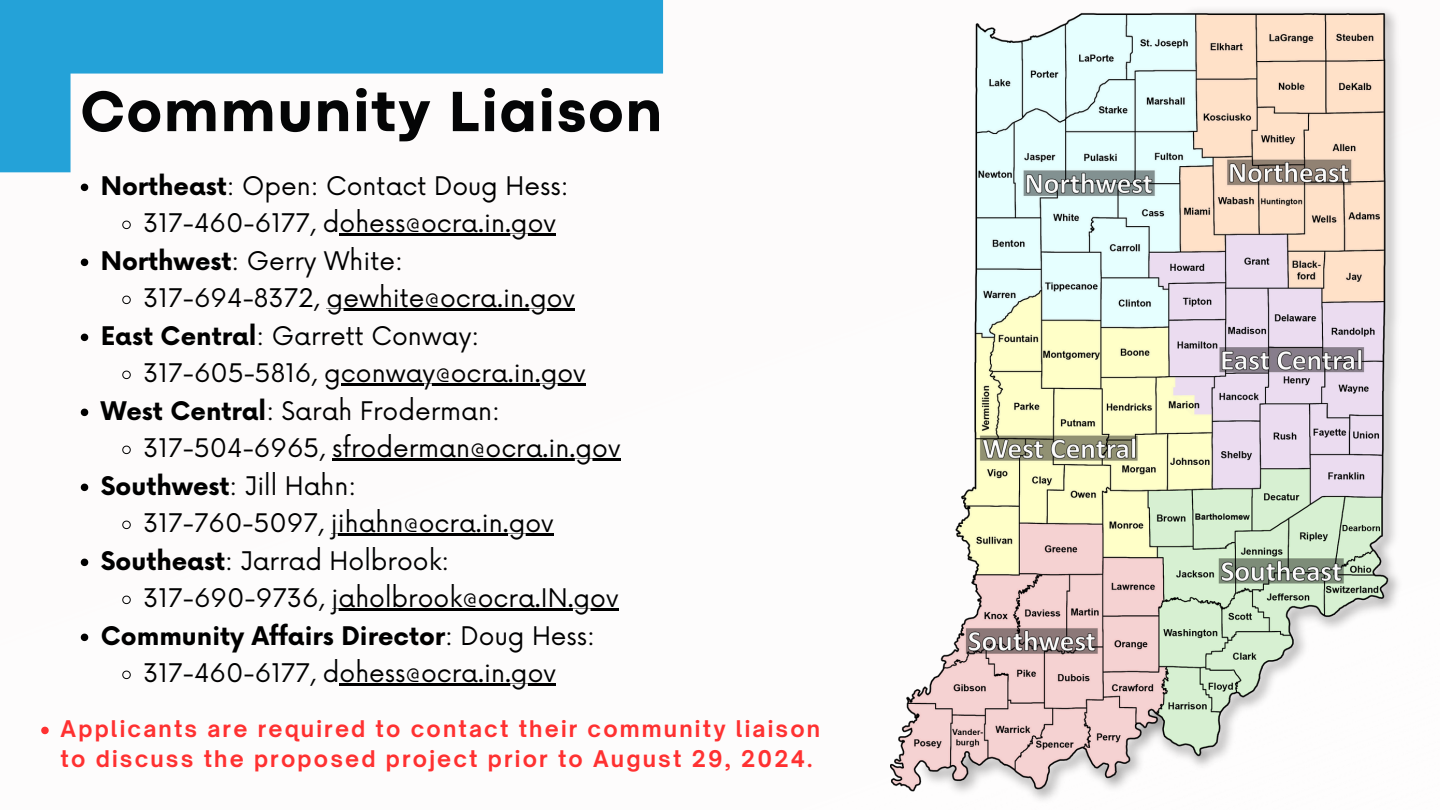
<style>
.page{position:relative;width:1440px;height:810px;background:#fff}
.page>*{position:absolute;margin:0;border:0;box-sizing:border-box;transform-origin:0 0}
.t1{font:800 59.2px "Codec Pro";letter-spacing:.035em;color:#040506}
.t2{font:25px "Now";color:#000}
.t3{font:700 25px "Now";color:#000}
.t4{font:700 22px/30px "Open Sauce One";letter-spacing:.1em;color:#ff3131}
.s1{font-weight:700}
.s2{font-weight:400}
</style>
<div class="page">
<svg style="left:0;top:0;width:663px;height:172px"></svg>
<img style="left:890px;top:9px;width:509px;height:792px">
<svg style="left:81px;top:184px;width:7px;height:7px"></svg>
<svg style="left:122px;top:220px;width:9px;height:9px"></svg>
<hr style="left:340px;top:234px;width:216px;height:2px;background:#000">
<svg style="left:81px;top:259px;width:7px;height:7px"></svg>
<svg style="left:122px;top:295px;width:9px;height:9px"></svg>
<hr style="left:327px;top:309px;width:248px;height:2px;background:#000">
<svg style="left:81px;top:334px;width:7px;height:7px"></svg>
<svg style="left:122px;top:370px;width:9px;height:9px"></svg>
<hr style="left:341px;top:384px;width:245px;height:2px;background:#000">
<svg style="left:81px;top:409px;width:7px;height:7px"></svg>
<svg style="left:122px;top:445px;width:9px;height:9px"></svg>
<hr style="left:332px;top:459px;width:289px;height:2px;background:#000">
<svg style="left:81px;top:484px;width:7px;height:7px"></svg>
<svg style="left:122px;top:520px;width:9px;height:9px"></svg>
<hr style="left:331px;top:534px;width:223px;height:2px;background:#000">
<svg style="left:81px;top:559px;width:7px;height:7px"></svg>
<svg style="left:122px;top:595px;width:9px;height:9px"></svg>
<hr style="left:332px;top:609px;width:287px;height:2px;background:#000">
<svg style="left:81px;top:634px;width:7px;height:7px"></svg>
<svg style="left:122px;top:670px;width:9px;height:9px"></svg>
<hr style="left:340px;top:684px;width:216px;height:2px;background:#000">
<svg style="left:41px;top:727px;width:8px;height:7px"></svg>
<p class="t1" style="left:81px;top:90px;width:583px">Community Liaison</p>
<h1 class="t2" style="left:101px;top:172px;width:469px"><span class="s1">Northeast</span>: Open: Contact Doug Hess:</h1>
<p class="t2" style="left:143px;top:209px;width:414px">317-460-6177, dohess@ocra.in.gov</p>
<p class="t2" style="left:101px;top:247px;width:304px"><span class="s1">Northwest</span>: Gerry White:</p>
<p class="t2" style="left:143px;top:284px;width:433px">317-694-8372, gewhite@ocra.in.gov</p>
<p class="t2" style="left:101px;top:322px;width:380px"><span class="s1">East Central</span>: Garrett Conway:</p>
<p class="t2" style="left:143px;top:359px;width:444px">317-605-5816, gconway@ocra.in.gov</p>
<p class="t2" style="left:101px;top:397px;width:401px"><span class="s1">West Central</span>: Sarah Froderman:</p>
<p class="t2" style="left:143px;top:434px;width:479px">317-504-6965, sfroderman@ocra.in.gov</p>
<p class="t2" style="left:101px;top:472px;width:257px"><span class="s1">Southwest</span>: Jill Hahn:</p>
<p class="t2" style="left:143px;top:509px;width:412px">317-760-5097, jihahn@ocra.in.gov</p>
<p class="t2" style="left:101px;top:547px;width:350px"><span class="s1">Southeast</span>: Jarrad Holbrook:</p>
<p class="t2" style="left:143px;top:584px;width:477px">317-690-9736, jaholbrook@ocra.IN.gov</p>
<p class="t3" style="left:101px;top:622px;width:496px">Community Affairs Director<span class="s2">: Doug Hess:</span></p>
<p class="t2" style="left:143px;top:659px;width:414px">317-460-6177, dohess@ocra.in.gov</p>
<p class="t4" style="left:61px;top:714px;width:761px">Applicants are required to contact their community liaison to discuss the proposed project prior to August 29, 2024.</p>
</div>
